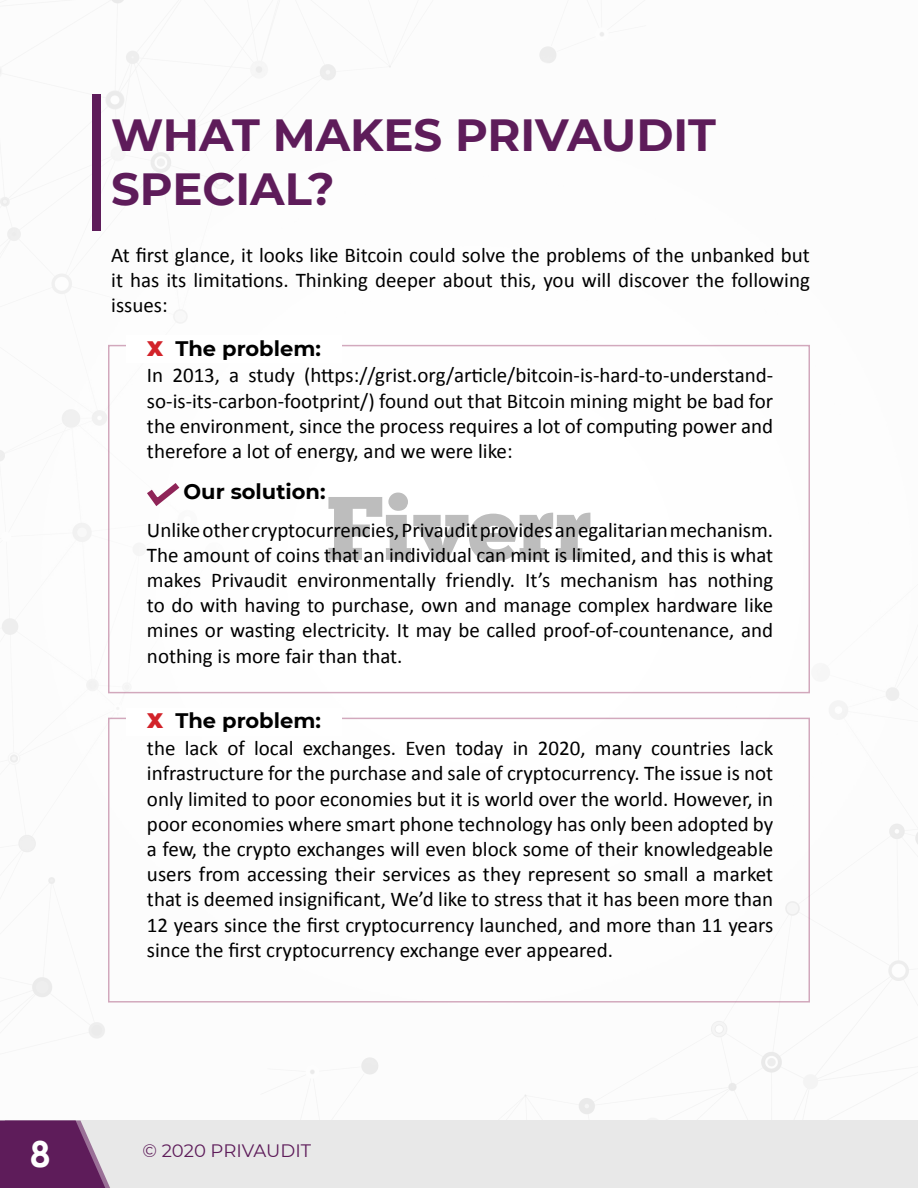
<style>
.page{position:relative;width:918px;height:1188px;background:#fff}
.page>*{position:absolute;margin:0;border:0;box-sizing:border-box;transform-origin:0 0}
.t1{font:90px "Chunk Five Ex";color:#000}
.t2{font:700 45px/54px "Montserrat";color:#5e1c5a}
.t3{font:700 36px "Century Gothic";color:#fff}
.t4{font:21px/25.2px "Calibri";color:#000;text-align:justify}
.t5{font:700 21px "Montserrat";color:#000}
.t6{font:18px "Montserrat";letter-spacing:-.005em;color:#5e1c5a}
.s1{font-weight:900;color:#d2232a}
</style>
<div class="page">
<img style="left:0;top:0;width:918px;height:1120px">
<div style="left:0;top:1120px;width:918px;height:68px;background:#e8e8e8"></div>
<svg style="left:0;top:1120px;width:110px;height:68px;background:#733b70"></svg>
<div style="left:92px;top:94px;width:8px;height:137px;background:#5e1c5a"></div>
<div style="left:126px;top:335px;width:216px;height:28px;background:#fff"></div>
<div style="left:126px;top:708px;width:216px;height:28px;background:#fff"></div>
<svg style="left:141px;top:477px;width:45px;height:33px"></svg>
<h2 class="t2" style="left:111px;top:106px;width:406px;text-indent:161px">makes Privaudit special?</h2>
<h2 class="t2" style="left:111px;top:106px;width:84px">What</h2>
<p class="t4" style="left:111px;top:242px;width:700px">At first glance, it looks like Bitcoin could solve the problems of the unbanked but it has its limitations. Thinking deeper about this, you will discover the following issues:</p>
<p class="t5" style="left:147px;top:333px;width:175px"><span class="s1">X</span> The problem:</p>
<p class="t4" style="left:147px;top:363px;width:628px">In 2013, a study (https://grist.org/article/bitcoin-is-hard-to-understand&shy;so-is-its-carbon-footprint/) found out that Bitcoin mining might be bad for the environment, since the process requires a lot of computing power and therefore a lot of energy, and we were like:</p>
<p class="t5" style="left:184px;top:476px;width:144px">Our solution:</p>
<h1 class="t1" style="left:326px;top:461px;width:267px">Fiverr</h1>
<p class="t4" style="left:147px;top:517px;width:628px">Unlike other cryptocurrencies, Privaudit provides an egalitarian mechanism.<br>The amount of coins that an individual can mint is limited, and this is what makes Privaudit environmentally friendly. It’s mechanism has nothing to do with having to purchase, own and manage complex hardware like mines or wasting electricity. It may be called proof-of-countenance, and nothing is more fair than that.</p>
<p class="t5" style="left:147px;top:706px;width:175px"><span class="s1">X</span> The problem:</p>
<p class="t4" style="left:147px;top:736px;width:628px">the lack of local exchanges. Even today in 2020, many countries lack infrastructure for the purchase and sale of cryptocurrency. The issue is not only limited to poor economies but it is world over the world. However, in poor economies where smart phone technology has only been adopted by a few, the crypto exchanges will even block some of their knowledgeable users from accessing their services as they represent so small a market that is deemed insignificant, We’d like to stress that it has been more than 12 years since the first cryptocurrency launched, and more than 11 years since the first cryptocurrency exchange ever appeared.</p>
<h3 class="t3" style="left:30px;top:1127px;width:22px">8</h3>
<p class="t6" style="left:143px;top:1139px;width:170px">© 2020 PRIVAUDIT</p>
</div>
